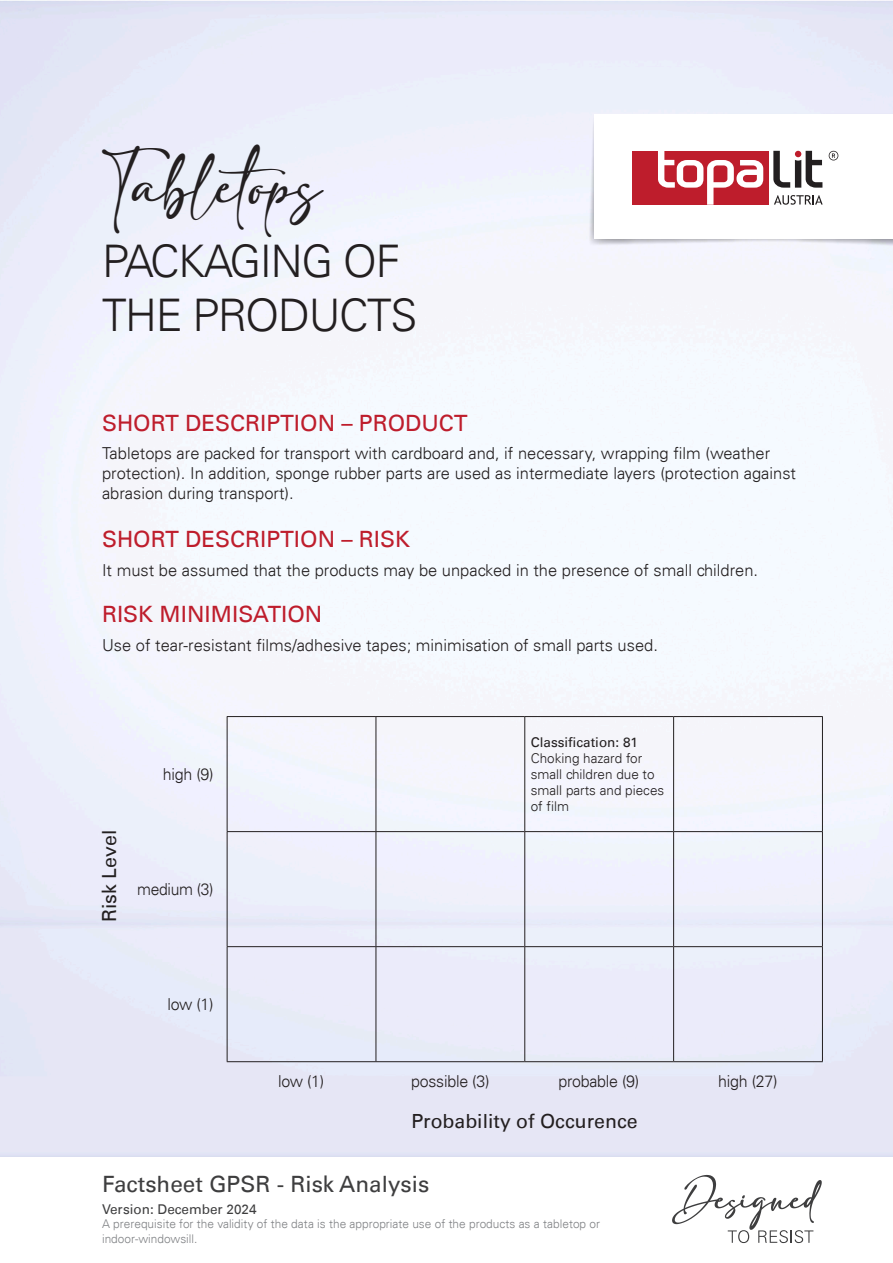
<style>
.page{position:relative;width:893px;height:1263px;background:#fff}
.page>*{position:absolute;margin:0;border:0;box-sizing:border-box;transform-origin:0 0}
.t1{font:48px "adelia";letter-spacing:-.01em;color:#231f20;scale:.9 1}
.t2{font:300 45px/54px "Univers LT";letter-spacing:-.03em;color:#231f20}
.t3{font:22.5px "Univers LT";color:#be1d2c}
.t4{font:22.5px "Univers LT";color:#3e3e3f}
.t5{font:19.5px "Univers LT";color:#231f20}
.t6{font:300 16.5px/19.8px "Univers LT";color:#231f20}
.t7{font:300 16.5px "Univers LT";color:#231f20;scale:.95 1}
.t8{font:300 13.5px/16.2px "Univers LT";color:#231f20}
.t9{font:13.5px "Univers LT";color:#3e3e3f}
.t10{font:13.5px "Univers LT";color:#231f20}
.t11{font:300 12px/14.4px "Univers LT";color:#808285}
</style>
<div class="page">
<svg style="left:672px;top:1175px;width:150px;height:68px"></svg>
<img style="left:543px;top:102px;width:350px;height:165px">
<div style="left:594px;top:114px;width:299px;height:125px;background:#fff"></div>
<svg style="left:829px;top:151px;width:9px;height:9px"></svg>
<div style="left:632px;top:151px;width:136px;height:54px;background:#be1d2c"></div>
<svg style="left:773px;top:151px;width:49px;height:37px"></svg>
<svg style="left:658px;top:151px;width:105px;height:54px"></svg>
<svg style="left:774px;top:195px;width:49px;height:10px"></svg>
<hr style="left:227px;top:716px;width:149px;height:1px;background:#231f20">
<hr style="left:227px;top:717px;width:1px;height:114px;background:#231f20">
<hr style="left:376px;top:716px;width:149px;height:1px;background:#231f20">
<hr style="left:376px;top:717px;width:1px;height:114px;background:#231f20">
<hr style="left:525px;top:716px;width:149px;height:1px;background:#231f20">
<hr style="left:524px;top:717px;width:1px;height:114px;background:#231f20">
<hr style="left:674px;top:716px;width:149px;height:1px;background:#231f20">
<hr style="left:673px;top:717px;width:1px;height:114px;background:#231f20">
<hr style="left:822px;top:717px;width:1px;height:114px;background:#231f20">
<hr style="left:227px;top:831px;width:149px;height:1px;background:#231f20">
<hr style="left:227px;top:832px;width:1px;height:114px;background:#231f20">
<hr style="left:376px;top:831px;width:149px;height:1px;background:#231f20">
<hr style="left:376px;top:832px;width:1px;height:114px;background:#231f20">
<hr style="left:525px;top:831px;width:149px;height:1px;background:#231f20">
<hr style="left:524px;top:832px;width:1px;height:114px;background:#231f20">
<hr style="left:674px;top:831px;width:149px;height:1px;background:#231f20">
<hr style="left:673px;top:832px;width:1px;height:114px;background:#231f20">
<hr style="left:822px;top:832px;width:1px;height:114px;background:#231f20">
<hr style="left:227px;top:946px;width:149px;height:1px;background:#231f20">
<hr style="left:227px;top:947px;width:1px;height:114px;background:#231f20">
<hr style="left:376px;top:946px;width:149px;height:1px;background:#231f20">
<hr style="left:376px;top:947px;width:1px;height:114px;background:#231f20">
<hr style="left:525px;top:946px;width:149px;height:1px;background:#231f20">
<hr style="left:524px;top:947px;width:1px;height:114px;background:#231f20">
<hr style="left:674px;top:946px;width:149px;height:1px;background:#231f20">
<hr style="left:673px;top:947px;width:1px;height:114px;background:#231f20">
<hr style="left:822px;top:947px;width:1px;height:114px;background:#231f20">
<hr style="left:227px;top:1061px;width:149px;height:1px;background:#231f20">
<hr style="left:376px;top:1061px;width:149px;height:1px;background:#231f20">
<hr style="left:525px;top:1061px;width:149px;height:1px;background:#231f20">
<hr style="left:674px;top:1061px;width:149px;height:1px;background:#231f20">
<h1 class="t1" style="left:102px;top:161px;width:245px">Tabletops</h1>
<h2 class="t2" style="left:102px;top:234px;width:317px">PACKAGING OF<br>THE PRODUCTS</h2>
<h3 class="t3" style="left:102px;top:409px;width:367px">SHORT DESCRIPTION – PRODUCT</h3>
<p class="t6" style="left:102px;top:443px;width:695px">Tabletops are packed for transport with cardboard and, if necessary, wrapping film (weather protection). In addition, sponge rubber parts are used as intermediate layers (protection against abrasion during transport).</p>
<h3 class="t3" style="left:102px;top:526px;width:310px">SHORT DESCRIPTION – RISK</h3>
<p class="t6" style="left:102px;top:560px;width:658px">It must be assumed that the products may be unpacked in the presence of small children.</p>
<h3 class="t3" style="left:102px;top:601px;width:222px">RISK MINIMISATION</h3>
<p class="t6" style="left:102px;top:635px;width:557px">Use of tear-resistant films/adhesive tapes; minimisation of small parts used.</p>
<p class="t5" style="left:98px;top:922px;width:93px;rotate:-90deg">Risk Level</p>
<p class="t6" style="left:163px;top:764px;width:52px">high (9)</p>
<p class="t7" style="left:137px;top:879px;width:82px">medium (3)</p>
<p class="t6" style="left:167px;top:994px;width:48px">low (1)</p>
<p class="t10" style="left:531px;top:734px;width:109px">Classification: 81</p>
<p class="t8" style="left:531px;top:750px;width:135px">Choking hazard for small children due to small parts and pieces of film</p>
<p class="t6" style="left:278px;top:1071px;width:48px">low (1)</p>
<p class="t6" style="left:411px;top:1071px;width:80px">possible (3)</p>
<p class="t6" style="left:558px;top:1071px;width:82px">probable (9)</p>
<p class="t6" style="left:718px;top:1071px;width:61px">high (27)</p>
<p class="t5" style="left:412px;top:1110px;width:228px">Probability of Occurence</p>
<h3 class="t4" style="left:102px;top:1170px;width:329px">Factsheet GPSR - Risk Analysis</h3>
<p class="t9" style="left:102px;top:1201px;width:156px">Version: December 2024</p>
<p class="t11" style="left:102px;top:1217px;width:500px">A prerequisite for the validity of the data is the appropriate use of the products as a tabletop or indoor-windowsill.</p>
</div>
